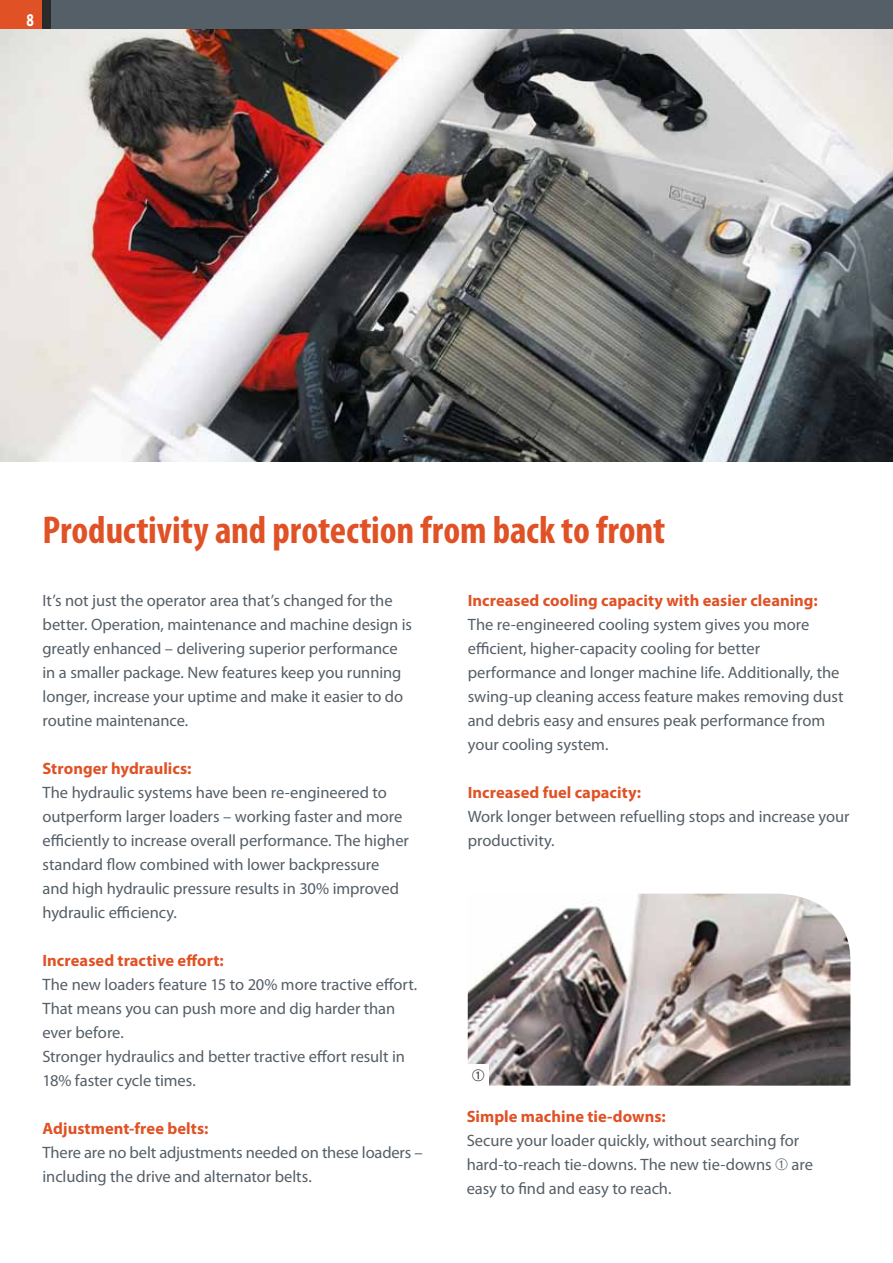
<style>
.page{position:relative;width:893px;height:1263px;background:#fff}
.page>*{position:absolute;margin:0;border:0;box-sizing:border-box;transform-origin:0 0}
.t1{font:700 condensed 39px "Myriad Pro";letter-spacing:-.005em;color:#e05225}
.t2{font:700 18px "Myriad Pro";color:#fff;scale:.75 1}
.t3{font:16.5px/24px "Myriad Pro";letter-spacing:-.005em;color:#555f67}
.t4{font:700 16.5px "Myriad Pro";color:#e05225}
</style>
<div class="page">
<div style="left:0;top:0;width:893px;height:30px;background:#555f67"></div>
<div style="left:0;top:0;width:51px;height:30px;background:#e05225"></div>
<div style="left:43px;top:0;width:8px;height:30px;background:#2a2a2a"></div>
<img style="left:0;top:30px;width:893px;height:432px">
<img style="left:468px;top:894px;width:382px;height:192px">
<div style="left:468px;top:1064px;width:21px;height:22px;background:#fff"></div>
<p class="t2" style="left:27px;top:9px;width:11px">8</p>
<h1 class="t1" style="left:43px;top:509px;width:624px">Productivity and protection from back to front</h1>
<p class="t3" style="left:43px;top:588px;width:371px">It’s not just the operator area that’s changed for the better. Operation, maintenance and machine design is greatly enhanced – delivering superior performance in a smaller package. New features keep you running longer, increase your uptime and make it easier to do routine maintenance.</p>
<p class="t4" style="left:43px;top:759px;width:150px">Stronger hydraulics:</p>
<p class="t3" style="left:43px;top:780px;width:368px">The hydraulic systems have been re-engineered to outperform larger loaders – working faster and more efficiently to increase overall performance. The higher standard flow combined with lower backpressure and high hydraulic pressure results in 30% improved hydraulic efficiency.</p>
<p class="t4" style="left:43px;top:951px;width:183px">Increased tractive effort:</p>
<p class="t3" style="left:43px;top:972px;width:376px">The new loaders feature 15 to 20% more tractive effort.<br>That means you can push more and dig harder than ever before.<br>Stronger hydraulics and better tractive effort result in 18% faster cycle times.</p>
<p class="t4" style="left:43px;top:1119px;width:167px">Adjustment-free belts:</p>
<p class="t3" style="left:43px;top:1140px;width:382px">There are no belt adjustments needed on these loaders – including the drive and alternator belts.</p>
<p class="t4" style="left:468px;top:591px;width:352px">Increased cooling capacity with easier cleaning:</p>
<p class="t3" style="left:468px;top:612px;width:377px">The re-engineered cooling system gives you more efficient, higher-capacity cooling for better performance and longer machine life. Additionally, the swing-up cleaning access feature makes removing dust and debris easy and ensures peak performance from your cooling system.</p>
<p class="t4" style="left:468px;top:783px;width:175px">Increased fuel capacity:</p>
<p class="t3" style="left:468px;top:804px;width:383px">Work longer between refuelling stops and increase your productivity.</p>
<p class="t4" style="left:467px;top:1107px;width:201px">Simple machine tie-downs:</p>
<p class="t3" style="left:467px;top:1129px;width:348px">Secure your loader quickly, without searching for hard-to-reach tie-downs. The new tie-downs are easy to find and easy to reach.</p>
</div>
